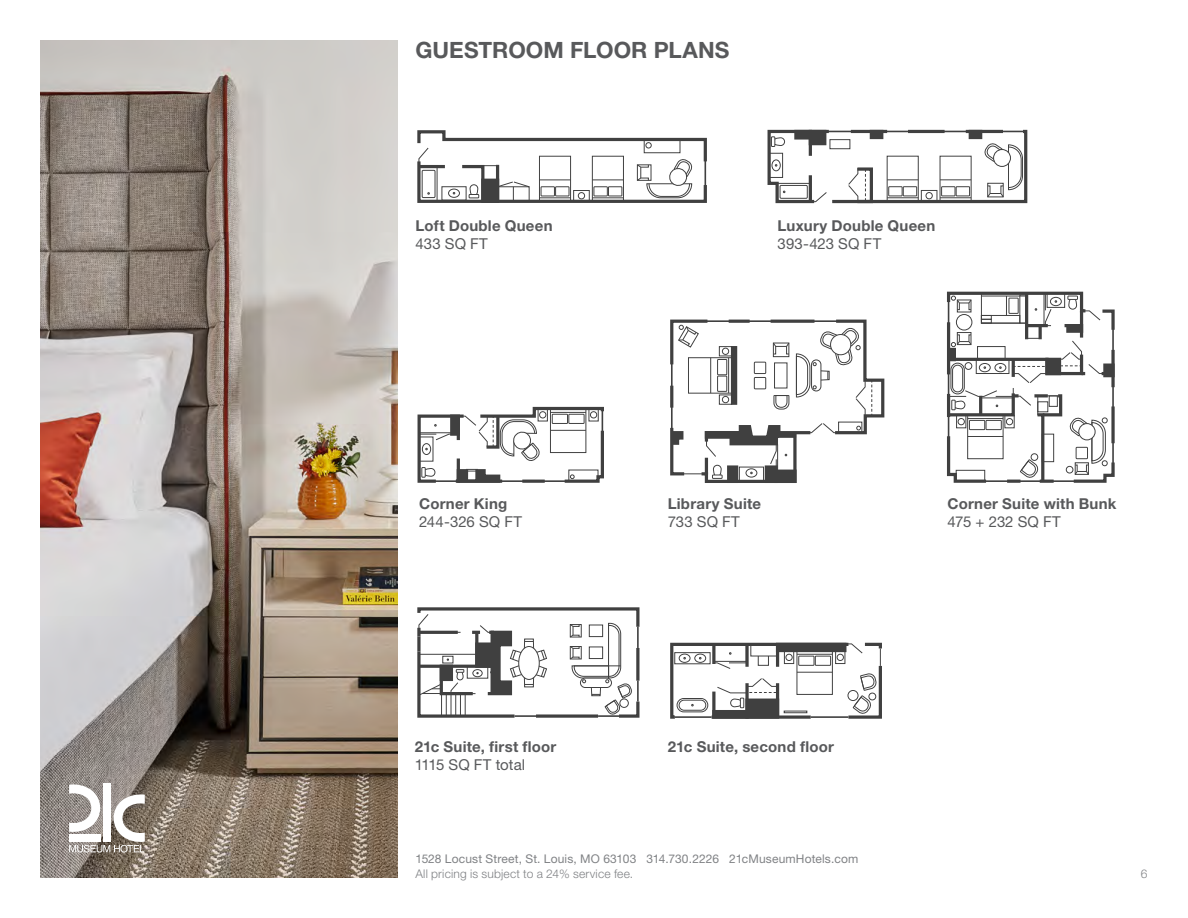
<style>
.page{position:relative;width:1188px;height:918px;background:#fff}
.page>*{position:absolute;margin:0;border:0;box-sizing:border-box;transform-origin:0 0}
.t1{font:700 22.5px "Helvetica Neue";color:#58595b}
.t2{font:700 15px "Helvetica Neue";letter-spacing:.015em;color:#58595b}
.t3{font:15px "Helvetica Neue";letter-spacing:.005em;color:#58595b}
.t4{font:12px "Helvetica Neue";letter-spacing:.015em;color:#808285}
.t5{font:300 12px "Helvetica Neue";letter-spacing:.015em;color:#808285}
</style>
<div class="page">
<img style="left:40px;top:40px;width:358px;height:837px">
<svg style="left:69px;top:784px;width:76px;height:69px"></svg>
<div style="left:69px;top:834px;width:31px;height:8px;background:#fff"></div>
<svg style="left:417px;top:130px;width:290px;height:73px"></svg>
<svg style="left:767px;top:129px;width:261px;height:75px"></svg>
<div style="left:994px;top:150px;width:16px;height:16px;background:#fff;border-radius:50%"></div>
<div style="left:993px;top:149px;width:18px;height:18px;border:1px solid #000;border-radius:50%"></div>
<hr style="left:827px;top:131px;width:197px;height:1px;background:#000">
<svg style="left:417px;top:406px;width:187px;height:77px"></svg>
<svg style="left:670px;top:319px;width:215px;height:164px"></svg>
<svg style="left:947px;top:291px;width:168px;height:192px"></svg>
<svg style="left:417px;top:607px;width:223px;height:111px"></svg>
<svg style="left:670px;top:642px;width:212px;height:77px"></svg>
<div style="left:848px;top:690px;width:10px;height:11px;border:1px solid #000;border-radius:50%"></div>
<div style="left:869px;top:693px;width:7px;height:7px;border:1px solid #000;border-radius:50%"></div>
<h1 class="t1" style="left:416px;top:36px;width:315px">GUESTROOM FLOOR PLANS</h1>
<p class="t2" style="left:416px;top:216px;width:139px">Loft Double Queen</p>
<p class="t3" style="left:416px;top:235px;width:74px">433 SQ FT</p>
<p class="t2" style="left:778px;top:216px;width:159px">Luxury Double Queen</p>
<p class="t3" style="left:778px;top:235px;width:105px">393-423 SQ FT</p>
<p class="t2" style="left:419px;top:495px;width:90px">Corner King</p>
<p class="t3" style="left:419px;top:513px;width:104px">244-326 SQ FT</p>
<p class="t2" style="left:668px;top:495px;width:95px">Library Suite</p>
<p class="t3" style="left:668px;top:513px;width:74px">733 SQ FT</p>
<p class="t2" style="left:415px;top:738px;width:143px">21c Suite, first floor</p>
<p class="t2" style="left:668px;top:738px;width:168px">21c Suite, second floor</p>
<p class="t3" style="left:415px;top:756px;width:112px">1115 SQ FT total</p>
<p class="t2" style="left:948px;top:495px;width:170px">Corner Suite with Bunk</p>
<p class="t3" style="left:948px;top:513px;width:115px">475 + 232 SQ FT</p>
<p class="t4" style="left:416px;top:852px;width:444px">1528 Locust Street, St. Louis, MO 63103 314.730.2226 21cMuseumHotels.com</p>
<p class="t5" style="left:416px;top:866px;width:219px">All pricing is subject to a 24% service fee.</p>
<p class="t5" style="left:1141px;top:866px;width:8px">6</p>
</div>
